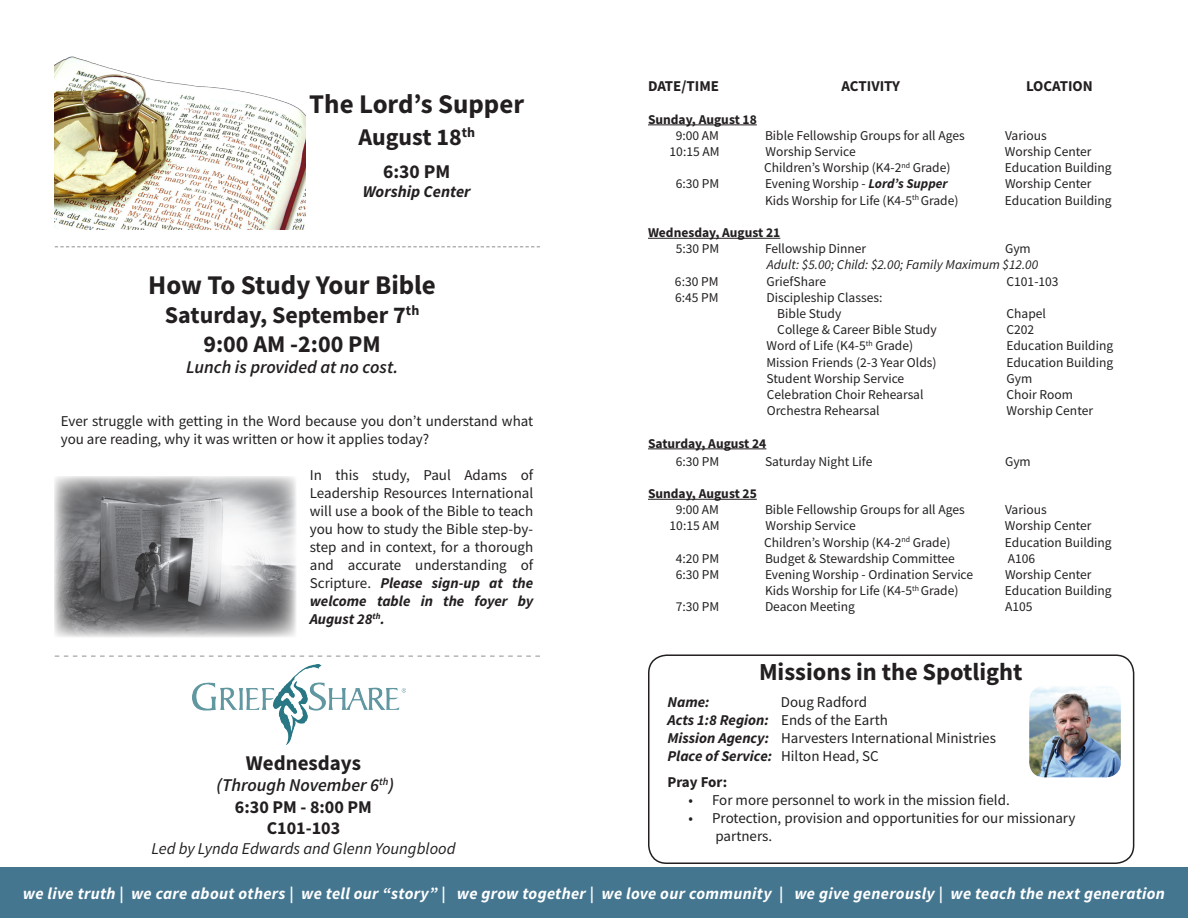
<style>
.page{position:relative;width:1188px;height:918px;background:#fff}
.page>*{position:absolute;margin:0;border:0;box-sizing:border-box;transform-origin:0 0}
.t1{font:700 27px "Source Sans Pro";color:#231f20}
.t2{font:700 24.45px "Source Sans Pro";color:#231f20}
.t3{font:700 24px "Source Sans Pro";color:#231f20}
.t4{font:700 21px "Source Sans Pro";color:#231f20}
.t5{font:700 19.5px "Source Sans Pro";color:#231f20}
.t6{font:italic 600 18px "Source Sans Pro";color:#231f20}
.t7{font:700 18px "Source Sans Pro";color:#231f20}
.t8{font:italic 700 16.5px "Source Sans Pro";letter-spacing:.02em;color:#fff}
.t9{font:italic 16.5px "Source Sans Pro";color:#231f20}
.t10{font:italic 700 16.5px "Source Sans Pro";color:#231f20}
.t11{font:15px/18px "Source Sans Pro";color:#231f20}
.t12{font:italic 700 15px "Source Sans Pro";color:#231f20}
.t13{font:700 15px "Source Sans Pro";color:#231f20}
.t14{font:13.5px "Source Sans Pro";color:#231f20}
.t15{font:700 13.5px/16.2px "Source Sans Pro";color:#231f20}
.t16{font:italic 13.5px "Source Sans Pro";color:#231f20}
.s1{font-weight:700;font-style:italic}
.s2{font-weight:400}
.s3{font-weight:400;font-style:normal}
</style>
<div class="page">
<hr style="left:648px;top:125px;width:109px;height:1px;background:#231f20">
<hr style="left:648px;top:238px;width:132px;height:1px;background:#231f20">
<hr style="left:648px;top:449px;width:118px;height:1px;background:#231f20">
<hr style="left:648px;top:499px;width:109px;height:1px;background:#231f20">
<div style="left:648px;top:654px;width:486px;height:210px;border:2px solid #231f20;border-radius:18px"></div>
<div style="left:0;top:867px;width:1188px;height:51px;background:#447690"></div>
<svg style="left:55px;top:246px;width:485px;height:1px"></svg>
<img style="left:54px;top:56px;width:251px;height:174px">
<svg style="left:55px;top:656px;width:485px;height:1px"></svg>
<img style="left:54px;top:476px;width:242px;height:161px">
<img style="left:1029px;top:686px;width:92px;height:91px">
<img style="left:192px;top:664px;width:214px;height:80px">
<p class="t1" style="left:309px;top:86px;width:216px">The Lord’s Supper</p>
<p class="t3" style="left:358px;top:121px;width:118px">August 18<sup>th</sup></p>
<p class="t5" style="left:383px;top:158px;width:69px">6:30 PM</p>
<p class="t10" style="left:363px;top:181px;width:109px">Worship Center</p>
<p class="t1" style="left:148px;top:267px;width:289px">How To Study Your Bible</p>
<p class="t3" style="left:165px;top:299px;width:256px">Saturday, September 7<sup>th</sup></p>
<p class="t3" style="left:203px;top:327px;width:179px">9:00 AM -2:00 PM</p>
<p class="t6" style="left:186px;top:355px;width:214px">Lunch is provided at no cost.</p>
<p class="t11" style="left:61px;top:412px;width:474px">Ever struggle with getting in the Word because you don’t understand what you are reading, why it was written or how it applies today?</p>
<p class="t11" style="left:310px;top:466px;width:225px;text-align:justify">In this study, Paul Adams of Leadership Resources International will use a book of the Bible to teach you how to study the Bible step-by&shy;step and in context, for a thorough and accurate understanding of Scripture. <span class="s1">Please sign-up at the welcome table in the foyer by August 28</span><sup>th</sup><span class="s1">.</span></p>
<p class="t4" style="left:246px;top:748px;width:117px">Wednesdays</p>
<p class="t6" style="left:217px;top:773px;width:179px">(Through November 6<sup>th</sup>)</p>
<p class="t7" style="left:235px;top:795px;width:139px">6:30 PM - 8:00 PM</p>
<p class="t7" style="left:267px;top:816px;width:75px">C101-103</p>
<p class="t9" style="left:151px;top:838px;width:306px">Led by Lynda Edwards and Glenn Youngblood</p>
<p class="t13" style="left:648px;top:76px;width:73px">DATE/TIME</p>
<p class="t13" style="left:842px;top:76px;width:60px">ACTIVITY</p>
<p class="t13" style="left:1026px;top:76px;width:68px">LOCATION</p>
<p class="t15" style="left:648px;top:111px;width:110px">Sunday, August 18</p>
<p class="t14" style="left:676px;top:127px;width:45px">9:00 AM</p>
<p class="t14" style="left:765px;top:127px;width:201px">Bible Fellowship Groups for all Ages</p>
<p class="t14" style="left:1005px;top:127px;width:43px">Various</p>
<p class="t14" style="left:670px;top:143px;width:52px">10:15 AM</p>
<p class="t14" style="left:766px;top:143px;width:92px">Worship Service</p>
<p class="t14" style="left:1005px;top:143px;width:88px">Worship Center</p>
<p class="t14" style="left:764px;top:159px;width:188px">Children’s Worship (K4-2<sup>nd</sup> Grade)</p>
<p class="t14" style="left:1005px;top:159px;width:108px">Education Building</p>
<p class="t14" style="left:676px;top:175px;width:45px">6:30 PM</p>
<p class="t14" style="left:765px;top:175px;width:184px">Evening Worship - <span class="s1">Lord’s Supper</span></p>
<p class="t14" style="left:1005px;top:175px;width:88px">Worship Center</p>
<p class="t14" style="left:765px;top:191px;width:195px">Kids Worship for Life (K4-5<sup>th</sup> Grade)</p>
<p class="t14" style="left:1005px;top:191px;width:108px">Education Building</p>
<p class="t15" style="left:676px;top:224px;width:106px;text-indent:-28px">Wednesday, August 21<br><span class="s2">5:30 PM</span></p>
<p class="t14" style="left:765px;top:240px;width:103px">Fellowship Dinner</p>
<p class="t14" style="left:1005px;top:240px;width:27px">Gym</p>
<p class="t16" style="left:767px;top:256px;width:273px">Adult: $5.00; Child: $2.00; Family Maximum $12.00</p>
<p class="t14" style="left:675px;top:272px;width:45px">6:30 PM</p>
<p class="t14" style="left:767px;top:272px;width:61px">GriefShare</p>
<p class="t14" style="left:1007px;top:272px;width:54px">C101-103</p>
<p class="t14" style="left:675px;top:289px;width:45px">6:45 PM</p>
<p class="t14" style="left:767px;top:289px;width:117px">Discipleship Classes:</p>
<p class="t14" style="left:777px;top:305px;width:66px">Bible Study</p>
<p class="t14" style="left:1007px;top:305px;width:41px">Chapel</p>
<p class="t14" style="left:777px;top:321px;width:161px">College &amp; Career Bible Study</p>
<p class="t14" style="left:1007px;top:321px;width:29px">C202</p>
<p class="t14" style="left:767px;top:337px;width:148px">Word of Life (K4-5<sup>th</sup> Grade)</p>
<p class="t14" style="left:1007px;top:337px;width:108px">Education Building</p>
<p class="t14" style="left:767px;top:353px;width:172px">Mission Friends (2-3 Year Olds)</p>
<p class="t14" style="left:1007px;top:353px;width:108px">Education Building</p>
<p class="t14" style="left:767px;top:370px;width:139px">Student Worship Service</p>
<p class="t14" style="left:1007px;top:370px;width:27px">Gym</p>
<p class="t14" style="left:767px;top:386px;width:158px">Celebration Choir Rehearsal</p>
<p class="t14" style="left:1007px;top:386px;width:68px">Choir Room</p>
<p class="t14" style="left:767px;top:402px;width:114px">Orchestra Rehearsal</p>
<p class="t14" style="left:1007px;top:402px;width:88px">Worship Center</p>
<p class="t15" style="left:648px;top:435px;width:120px">Saturday, August 24</p>
<p class="t14" style="left:676px;top:452px;width:45px">6:30 PM</p>
<p class="t14" style="left:765px;top:452px;width:109px">Saturday Night Life</p>
<p class="t14" style="left:1005px;top:452px;width:27px">Gym</p>
<p class="t15" style="left:648px;top:485px;width:110px">Sunday, August 25</p>
<p class="t14" style="left:676px;top:501px;width:45px">9:00 AM</p>
<p class="t14" style="left:765px;top:501px;width:201px">Bible Fellowship Groups for all Ages</p>
<p class="t14" style="left:1005px;top:501px;width:43px">Various</p>
<p class="t14" style="left:670px;top:517px;width:52px">10:15 AM</p>
<p class="t14" style="left:766px;top:517px;width:92px">Worship Service</p>
<p class="t14" style="left:1005px;top:517px;width:88px">Worship Center</p>
<p class="t14" style="left:764px;top:533px;width:188px">Children’s Worship (K4-2<sup>nd</sup> Grade)</p>
<p class="t14" style="left:1005px;top:533px;width:108px">Education Building</p>
<p class="t14" style="left:676px;top:550px;width:45px">4:20 PM</p>
<p class="t14" style="left:765px;top:550px;width:191px">Budget &amp; Stewardship Committee</p>
<p class="t14" style="left:1008px;top:550px;width:29px">A106</p>
<p class="t14" style="left:676px;top:566px;width:45px">6:30 PM</p>
<p class="t14" style="left:765px;top:566px;width:210px">Evening Worship - Ordination Service</p>
<p class="t14" style="left:1005px;top:566px;width:88px">Worship Center</p>
<p class="t14" style="left:765px;top:582px;width:195px">Kids Worship for Life (K4-5<sup>th</sup> Grade)</p>
<p class="t14" style="left:1005px;top:582px;width:108px">Education Building</p>
<p class="t14" style="left:676px;top:598px;width:45px">7:30 PM</p>
<p class="t14" style="left:765px;top:598px;width:92px">Deacon Meeting</p>
<p class="t14" style="left:1005px;top:598px;width:29px">A105</p>
<p class="t2" style="left:759px;top:656px;width:265px">Missions in the Spotlight</p>
<p class="t12" style="left:668px;top:692px;width:44px">Name:</p>
<p class="t11" style="left:781px;top:693px;width:88px">Doug Radford</p>
<p class="t12" style="left:668px;top:710px;width:222px">Acts 1:8 Region: <span class="s3">Ends of the Earth</span></p>
<p class="t11" style="left:668px;top:729px;width:330px"><span class="s1">Mission Agency:</span> Harvesters International Ministries</p>
<p class="t12" style="left:668px;top:746px;width:213px">Place of Service: <span class="s3">Hilton Head, SC</span></p>
<p class="t13" style="left:668px;top:771px;width:61px">Pray For:</p>
<p class="t11" style="left:688px;top:790px;width:323px">• For more personnel to work in the mission field.</p>
<p class="t11" style="left:716px;top:808px;width:362px;text-indent:-27px">• Protection, provision and opportunities for our missionary partners.</p>
<p class="t8" style="left:23px;top:882px;width:1144px">we live truth | we care about others | we tell our “story” | we grow together | we love our community | we give generously | we teach the next generation</p>
</div>
